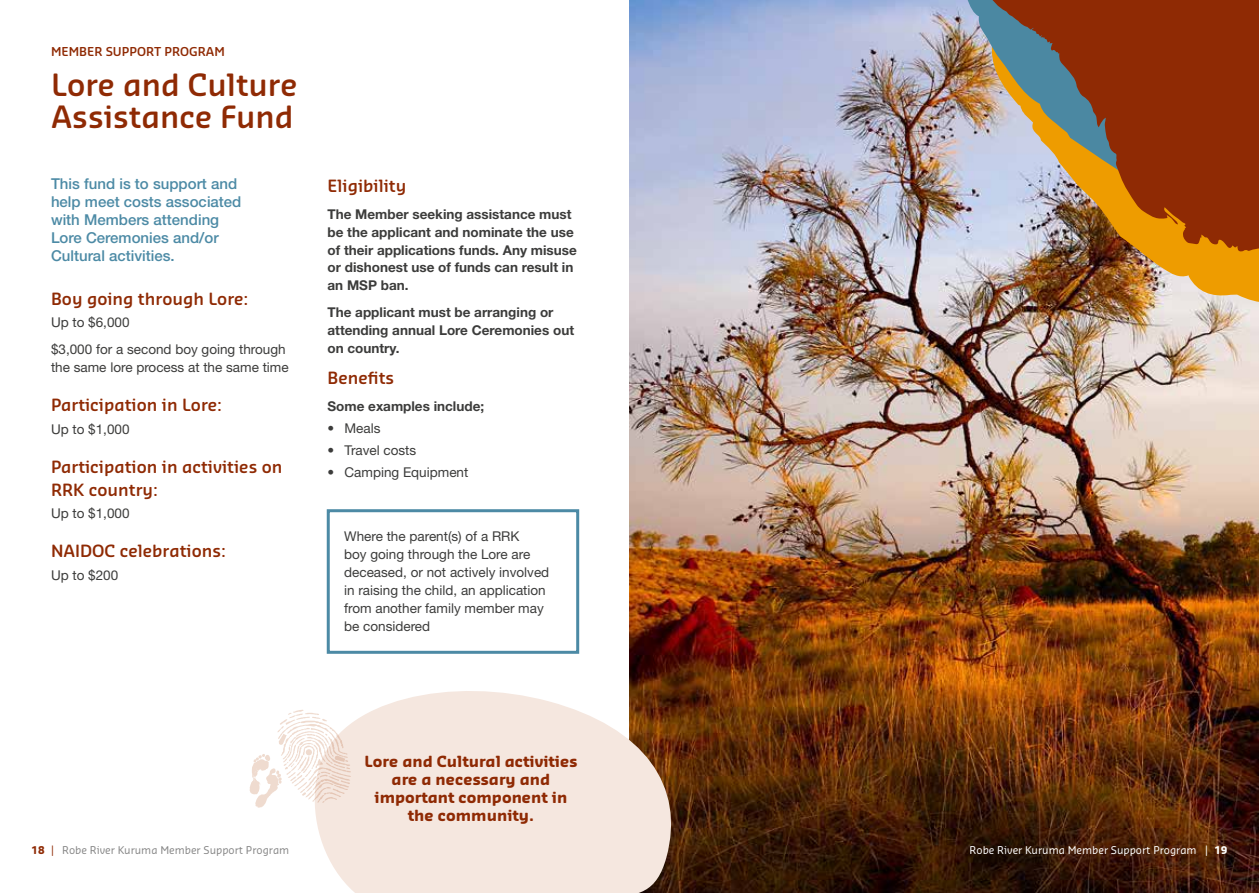
<style>
.page{position:relative;width:1259px;height:893px;background:#fff}
.page>*{position:absolute;margin:0;border:0;box-sizing:border-box;transform-origin:0 0}
.t1{font:600 30px/31.5px "Sansa Soft Pro";color:#8f2a04}
.t2{font:600 16.5px/22.5px "Sansa Soft Pro";color:#8f2a04}
.t3{font:500 15px/18px "Helvetica Neue LT Std";color:#4c8aa5}
.t4{font:700 15px/18px "Sansa Soft Pro";color:#8f2a04;text-align:center}
.t5{font:13.5px/18px "Helvetica Neue LT Std";color:#3c3c3b}
.t6{font:700 13.5px/18px "Helvetica Neue LT Std";color:#3c3c3b}
.t7{font:600 12px "Sansa Soft Pro";color:#8f2a04}
.t8{font:10.5px "Sansa Soft Pro";color:#878787}
.t9{font:10.5px "Sansa Soft Pro";color:#fff}
.s1{font-weight:700;color:#8f2a04}
.s2{color:#8f2a04}
.s3{font-weight:700}
</style>
<div class="page">
<div style="left:327px;top:509px;width:252px;height:145px;border:3px solid #4c8aa5"></div>
<img style="left:629px;top:0;width:630px;height:893px">
<img style="left:978px;top:252px;width:281px;height:69px">
<img style="left:940px;top:0;width:38px;height:191px">
<svg style="left:978px;top:0;width:281px;height:252px;background:#9a5d3b"></svg>
<svg style="left:302px;top:675px;width:383px;height:218px;fill:#f5e7df"></svg>
<svg style="left:250px;top:710px;width:101px;height:98px"></svg>
<p class="t7" style="left:51px;top:44px;width:175px">MEMBER SUPPORT PROGRAM</p>
<h1 class="t1" style="left:51px;top:68px;width:248px">Lore and Culture<br>Assistance Fund</h1>
<p class="t3" style="left:51px;top:175px;width:192px">This fund is to support and help meet costs associated with Members attending<br>Lore Ceremonies and/or<br>Cultural activities.</p>
<p class="t2" style="left:51px;top:287px;width:199px">Boy going through Lore:</p>
<p class="t5" style="left:51px;top:309px;width:236px;line-height:26.5px">Up to $6,000<br>$3,000 for a second boy going through</p>
<p class="t5" style="left:51px;top:358px;width:239px">the same lore process at the same time</p>
<p class="t2" style="left:51px;top:393px;width:173px">Participation in Lore:</p>
<p class="t5" style="left:51px;top:420px;width:80px">Up to $1,000</p>
<p class="t2" style="left:51px;top:455px;width:233px">Participation in activities on<br>RRK country:</p>
<p class="t5" style="left:51px;top:504px;width:80px">Up to $1,000</p>
<p class="t2" style="left:51px;top:539px;width:176px">NAIDOC celebrations:</p>
<p class="t5" style="left:51px;top:566px;width:69px">Up to $200</p>
<p class="t2" style="left:327px;top:174px;width:80px">Eligibility</p>
<p class="t6" style="left:327px;top:204px;width:251px">The Member seeking assistance must be the applicant and nominate the use of their applications funds. Any misuse or dishonest use of funds can result in an MSP ban.</p>
<p class="t6" style="left:327px;top:303px;width:248px">The applicant must be arranging or attending annual Lore Ceremonies out on country.</p>
<p class="t2" style="left:327px;top:366px;width:68px">Benefits</p>
<p class="t6" style="left:327px;top:396px;width:158px">Some examples include;</p>
<p class="t5" style="left:327px;top:419px;width:55px">• Meals</p>
<p class="t5" style="left:327px;top:441px;width:90px">• Travel costs</p>
<p class="t5" style="left:327px;top:463px;width:142px">• Camping Equipment</p>
<p class="t5" style="left:344px;top:527px;width:207px">Where the parent(s) of a RRK<br>boy going through the Lore are deceased, or not actively involved in raising the child, an application from another family member may be considered</p>
<p class="t4" style="left:364px;top:752px;width:214px">Lore and Cultural activities are a necessary and important component in the community.</p>
<p class="t8" style="left:32px;top:843px;width:259px"><span class="s1">18</span> <span class="s2">|</span> Robe River Kuruma Member Support Program</p>
<p class="t9" style="left:969px;top:843px;width:259px">Robe River Kuruma Member Support Program | <span class="s3">19</span></p>
</div>
